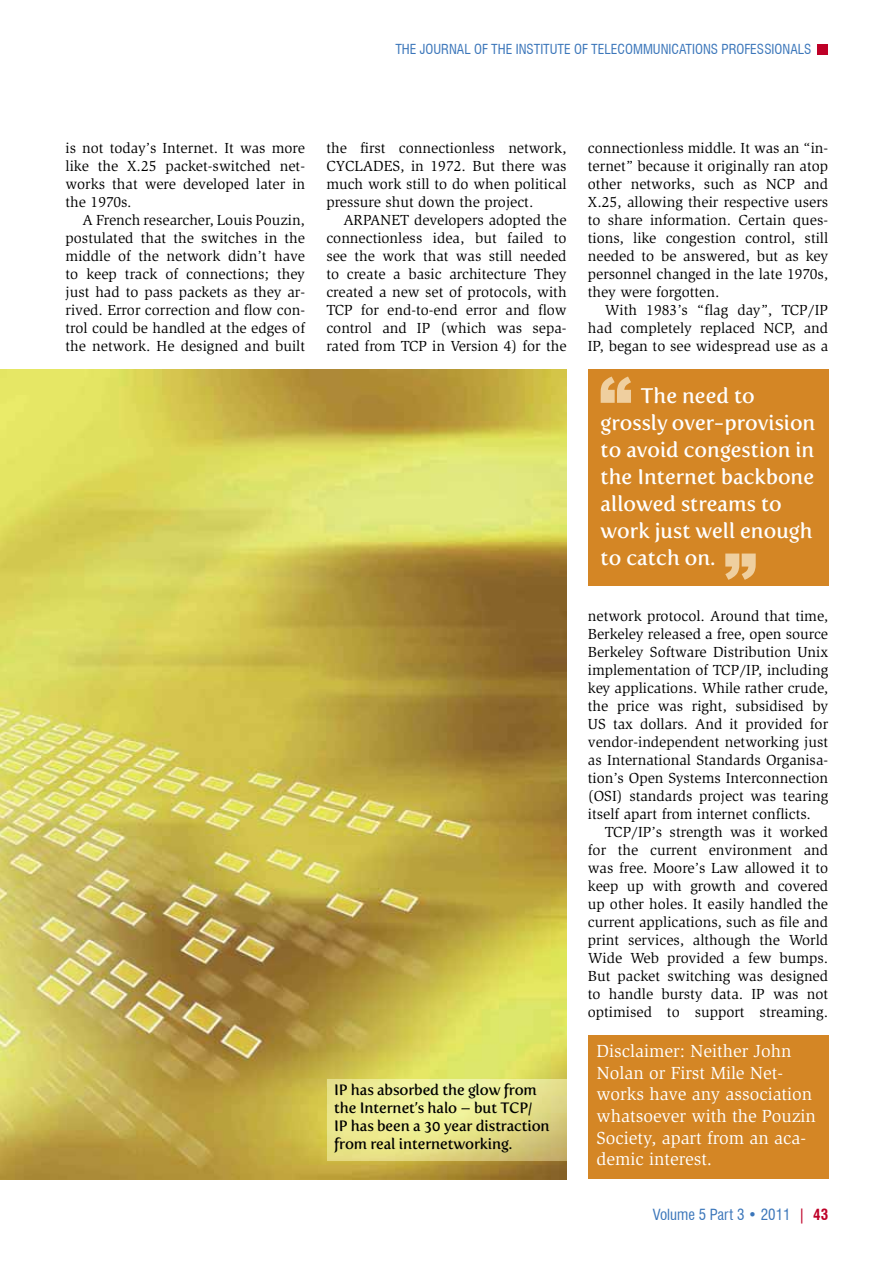
<style>
.page{position:relative;width:893px;height:1263px;background:#fff}
.page>*{position:absolute;margin:0;border:0;box-sizing:border-box;transform-origin:0 0}
.t1{font:21px/27px "Fertigo Pro";color:#fff}
.t2{font:18px/21.6px "Slimbach";color:#fff}
.t3{font:15px/18px "Slimbach";color:#000;text-align:justify}
.t4{font:15px/18px "Fertigo Pro";letter-spacing:-.01em;color:#000}
.t5{font:condensed 15px "Swiss 721 BT";color:#3b76ba}
.t6{font:condensed 13.5px "Swiss 721 BT";color:#3b76ba}
.s1{color:#be0027}
.s2{font-weight:700;color:#be0027}
</style>
<div class="page">
<div style="left:818px;top:44px;width:10px;height:10px;background:#be0027"></div>
<img style="left:0;top:369px;width:567px;height:810px">
<div style="left:588px;top:369px;width:240px;height:216px;background:#d48625"></div>
<svg style="left:601px;top:376px;width:30px;height:27px"></svg>
<svg style="left:725px;top:553px;width:31px;height:27px"></svg>
<svg style="left:327px;top:1079px;width:240px;height:82px;background:#e6e28d"></svg>
<div style="left:588px;top:1035px;width:240px;height:143px;background:#d48625"></div>
<p class="t6" style="left:395px;top:41px;width:417px">THE JOURNAL OF THE INSTITUTE OF TELECOMMUNICATIONS PROFESSIONALS</p>
<p class="t3" style="left:66px;top:139px;width:241px">is not today’s Internet. It was more like the X.25 packet-switched net&shy;works that were developed later in the 1970s.</p>
<p class="t3" style="left:66px;top:211px;width:241px;text-indent:17px">A French researcher, Louis Pouzin, postulated that the switches in the middle of the network didn’t have to keep track of connections; they just had to pass packets as they ar&shy;rived. Error correction and flow con&shy;trol could be handled at the edges of the network. He designed and built</p>
<p class="t3" style="left:326px;top:139px;width:242px">the first connectionless network, CYCLADES, in 1972. But there was much work still to do when political pressure shut down the project.</p>
<p class="t3" style="left:326px;top:211px;width:242px;text-indent:17px">ARPANET developers adopted the connectionless idea, but failed to see the work that was still needed to create a basic architecture They created a new set of protocols, with TCP for end-to-end error and flow control and IP (which was sepa&shy;rated from TCP in Version 4) for the</p>
<p class="t4" style="left:334px;top:1081px;width:217px">IP has absorbed the glow from the Internet’s halo – but TCP/<br>IP has been a 30 year distraction from real internetworking.</p>
<p class="t3" style="left:588px;top:139px;width:242px">connectionless middle. It was an “in&shy;ternet” because it originally ran atop other networks, such as NCP and X.25, allowing their respective users to share information. Certain ques&shy;tions, like congestion control, still needed to be answered, but as key personnel changed in the late 1970s, they were forgotten.</p>
<p class="t3" style="left:588px;top:301px;width:242px;text-indent:17px">With 1983’s “flag day”, TCP/IP had completely replaced NCP, and IP, began to see widespread use as a</p>
<h1 class="t1" style="left:601px;top:382px;width:216px;text-indent:40px">The need to grossly over-provision to avoid congestion in the Internet backbone allowed streams to work just well enough to catch on.</h1>
<p class="t3" style="left:588px;top:607px;width:242px">network protocol. Around that time, Berkeley released a free, open source Berkeley Software Distribution Unix implementation of TCP/IP, including key applications. While rather crude, the price was right, subsidised by US tax dollars. And it provided for vendor-independent networking just as International Standards Organisa&shy;tion’s Open Systems Interconnection (OSI) standards project was tearing itself apart from internet conflicts.</p>
<p class="t3" style="left:588px;top:823px;width:242px;text-indent:17px">TCP/IP’s strength was it worked for the current environment and was free. Moore’s Law allowed it to keep up with growth and covered up other holes. It easily handled the current applications, such as file and print services, although the World Wide Web provided a few bumps.<br>But packet switching was designed to handle bursty data. IP was not optimised to support streaming.</p>
<p class="t2" style="left:596px;top:1040px;width:221px">Disclaimer: Neither John<br>Nolan or First Mile Net&shy;works have any association whatsoever with the Pouzin<br>Society, apart from an aca&shy;demic interest.</p>
<p class="t5" style="left:653px;top:1206px;width:177px">Volume 5 Part 3 • 2011 <span class="s1">|</span> <span class="s2">43</span></p>
</div>
